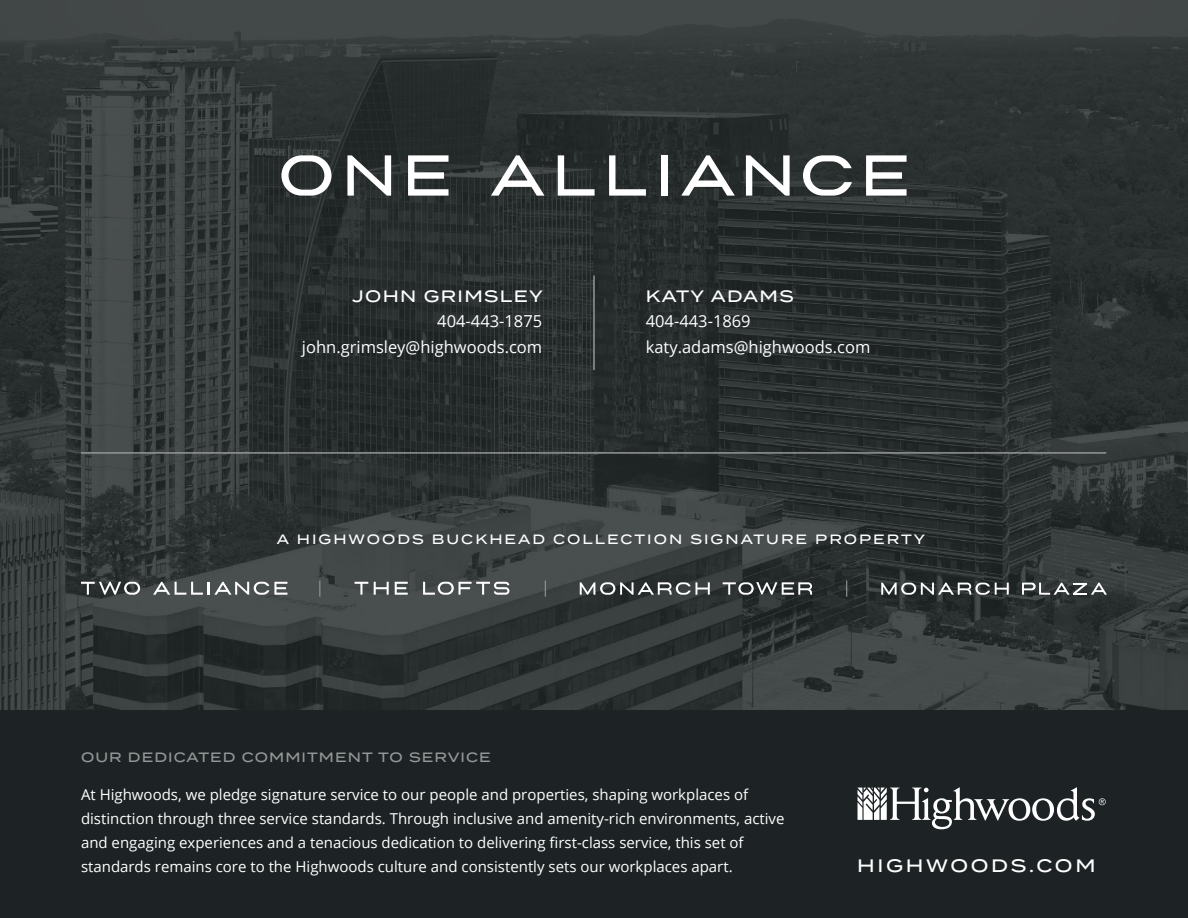
<style>
.page{position:relative;width:1188px;height:918px;background:#fff}
.page>*{position:absolute;margin:0;border:0;box-sizing:border-box;transform-origin:0 0}
.t1{font:500 18px "Termina";letter-spacing:.15em;color:#fff}
.t2{font:16.5px/25.5px "Open Sans";color:#fff}
.t3{font:500 16.5px "Termina";letter-spacing:.08em;color:#fff}
.t4{font:15px/24px "Open Sans";color:#fff}
.t5{font:500 13.5px "Termina";letter-spacing:.15em;color:#fff}
.t6{font:500 13.5px "Termina";letter-spacing:.08em;color:#959798}
</style>
<div class="page">
<img style="left:0;top:0;width:1188px;height:710px">
<hr style="left:81px;top:452px;width:1025px;height:2px;background:#959798">
<div style="left:0;top:710px;width:1188px;height:208px;background:#1d2324"></div>
<svg style="left:408px;top:155px;width:41px;height:41px"></svg>
<svg style="left:347px;top:155px;width:44px;height:41px"></svg>
<svg style="left:281px;top:155px;width:50px;height:41px"></svg>
<svg style="left:866px;top:155px;width:41px;height:41px"></svg>
<svg style="left:746px;top:155px;width:44px;height:41px"></svg>
<svg style="left:491px;top:155px;width:54px;height:41px"></svg>
<svg style="left:681px;top:155px;width:54px;height:41px"></svg>
<svg style="left:803px;top:155px;width:49px;height:41px"></svg>
<svg style="left:558px;top:155px;width:37px;height:41px"></svg>
<svg style="left:609px;top:155px;width:37px;height:41px"></svg>
<div style="left:661px;top:155px;width:7px;height:41px;background:#fff"></div>
<svg style="left:881px;top:583px;width:128px;height:12px"></svg>
<svg style="left:1022px;top:583px;width:85px;height:12px"></svg>
<svg style="left:355px;top:582px;width:13px;height:13px"></svg>
<svg style="left:395px;top:582px;width:13px;height:13px"></svg>
<svg style="left:374px;top:582px;width:15px;height:13px"></svg>
<svg style="left:423px;top:582px;width:86px;height:13px"></svg>
<svg style="left:723px;top:582px;width:89px;height:13px"></svg>
<svg style="left:580px;top:582px;width:130px;height:13px"></svg>
<svg style="left:153px;top:582px;width:134px;height:13px"></svg>
<svg style="left:81px;top:582px;width:59px;height:13px"></svg>
<svg style="left:858px;top:787px;width:248px;height:42px"></svg>
<hr style="left:593px;top:275px;width:2px;height:95px;background:#959798">
<svg style="left:319px;top:580px;width:1px;height:17px"></svg>
<svg style="left:545px;top:580px;width:1px;height:17px"></svg>
<svg style="left:846px;top:580px;width:1px;height:17px"></svg>
<p class="t3" style="left:352px;top:284px;width:192px">JOHN GRIMSLEY</p>
<p class="t2" style="left:302px;top:308px;width:242px;text-align:right">404-443-1875 john.grimsley@highwoods.com</p>
<p class="t3" style="left:646px;top:284px;width:149px">KATY ADAMS</p>
<p class="t2" style="left:646px;top:308px;width:226px">404-443-1869 katy.adams@highwoods.com</p>
<p class="t5" style="left:277px;top:529px;width:650px">A HIGHWOODS BUCKHEAD COLLECTION SIGNATURE PROPERTY</p>
<p class="t6" style="left:81px;top:748px;width:411px">OUR DEDICATED COMMITMENT TO SERVICE</p>
<p class="t4" style="left:81px;top:782px;width:705px">At Highwoods, we pledge signature service to our people and properties, shaping workplaces of distinction through three service standards. Through inclusive and amenity-rich environments, active and engaging experiences and a tenacious dedication to delivering first-class service, this set of standards remains core to the Highwoods culture and consistently sets our workplaces apart.</p>
<p class="t1" style="left:857px;top:852px;width:240px">HIGHWOODS.COM</p>
</div>
